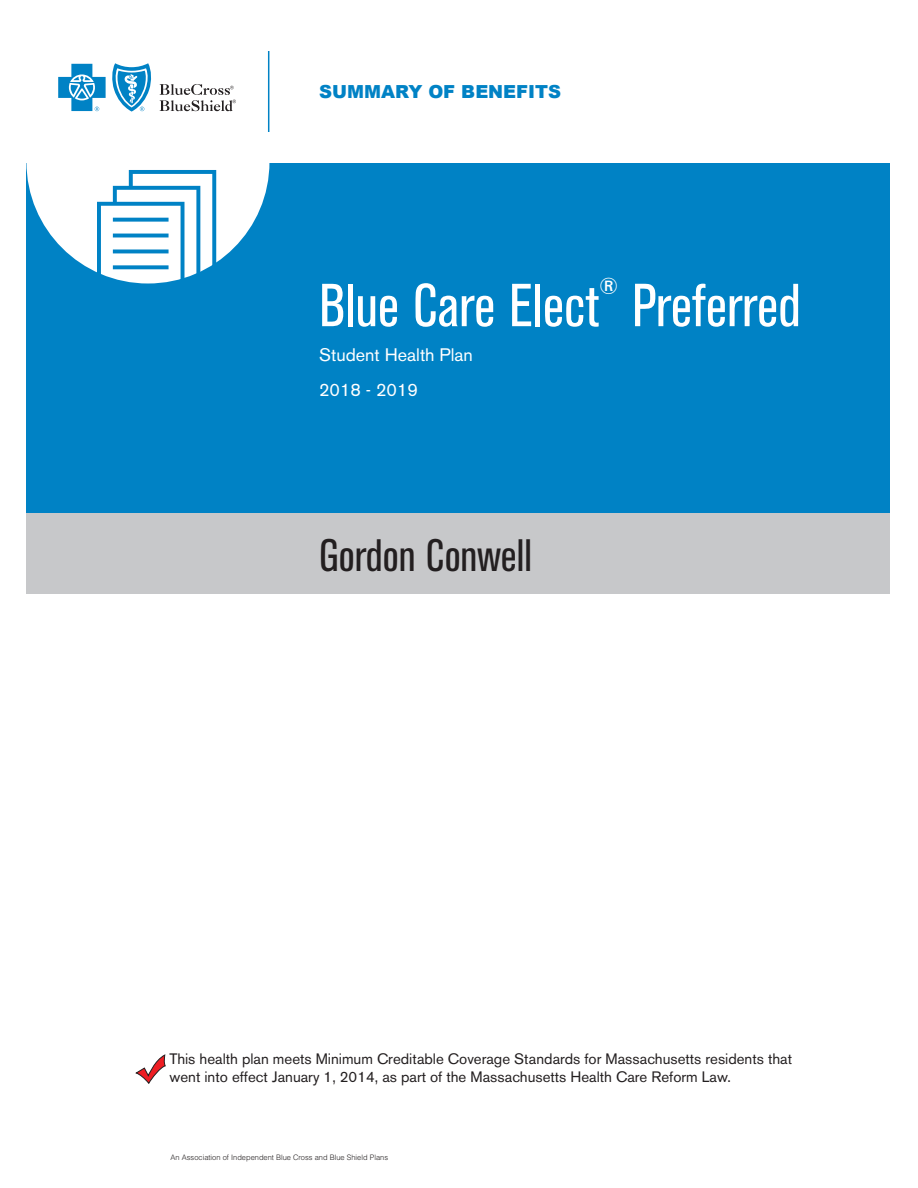
<style>
.page{position:relative;width:918px;height:1188px;background:#fff}
.page>*{position:absolute;margin:0;border:0;box-sizing:border-box;transform-origin:0 0}
.Plan_Name{font:condensed 60px "Akzidenz Grotesk BE";color:#fff}
.Account_Name{font:condensed 45px "Akzidenz Grotesk BE";color:#231f20}
.Plan_Name-2{font:condensed 22.95px "Akzidenz Grotesk BE";color:#fff}
.Plan_Details_-_Cover{font:18px "Akzidenz Grotesk BE";color:#fff}
.t1{font:900 18px "Arial";color:#0082c5}
.t2{font:15px/18px "Akzidenz Grotesk BE";color:#231f20}
.t3{font:300 7.5px "Helvetica";color:#231f20}
</style>
<div class="page">
<hr style="left:268px;top:51px;width:1px;height:81px;background:#0082c5">
<svg style="left:58px;top:63px;width:94px;height:49px"></svg>
<svg style="left:160px;top:84px;width:76px;height:27px"></svg>
<div style="left:26px;top:164px;width:864px;height:430px;background:#c7c8ca"></div>
<div style="left:26px;top:164px;width:864px;height:349px;background:#0082c5"></div>
<svg style="left:26px;top:163px;width:243px;height:121px"></svg>
<svg style="left:136px;top:1055px;width:29px;height:29px"></svg>
<p class="t1" style="left:319px;top:79px;width:244px">SUMMARY OF BENEFITS</p>
<p class="Plan_Name" style="left:319px;top:272px;width:281px">Blue Care Elect</p>
<p class="Plan_Name-2" style="left:599px;top:274px;width:21px">®</p>
<p class="Plan_Name" style="left:632px;top:272px;width:170px">Preferred</p>
<p class="Plan_Details_-_Cover" style="left:319px;top:344px;width:155px">Student Health Plan</p>
<p class="Plan_Details_-_Cover" style="left:319px;top:379px;width:100px">2018 - 2019</p>
<p class="Account_Name" style="left:319px;top:530px;width:214px">Gordon Conwell</p>
<p class="t2" style="left:170px;top:1050px;width:624px">This health plan meets Minimum Creditable Coverage Standards for Massachusetts residents that went into effect January 1, 2014, as part of the Massachusetts Health Care Reform Law.</p>
<p class="t3" style="left:171px;top:1153px;width:219px">An Association of Independent Blue Cross and Blue Shield Plans</p>
</div>
